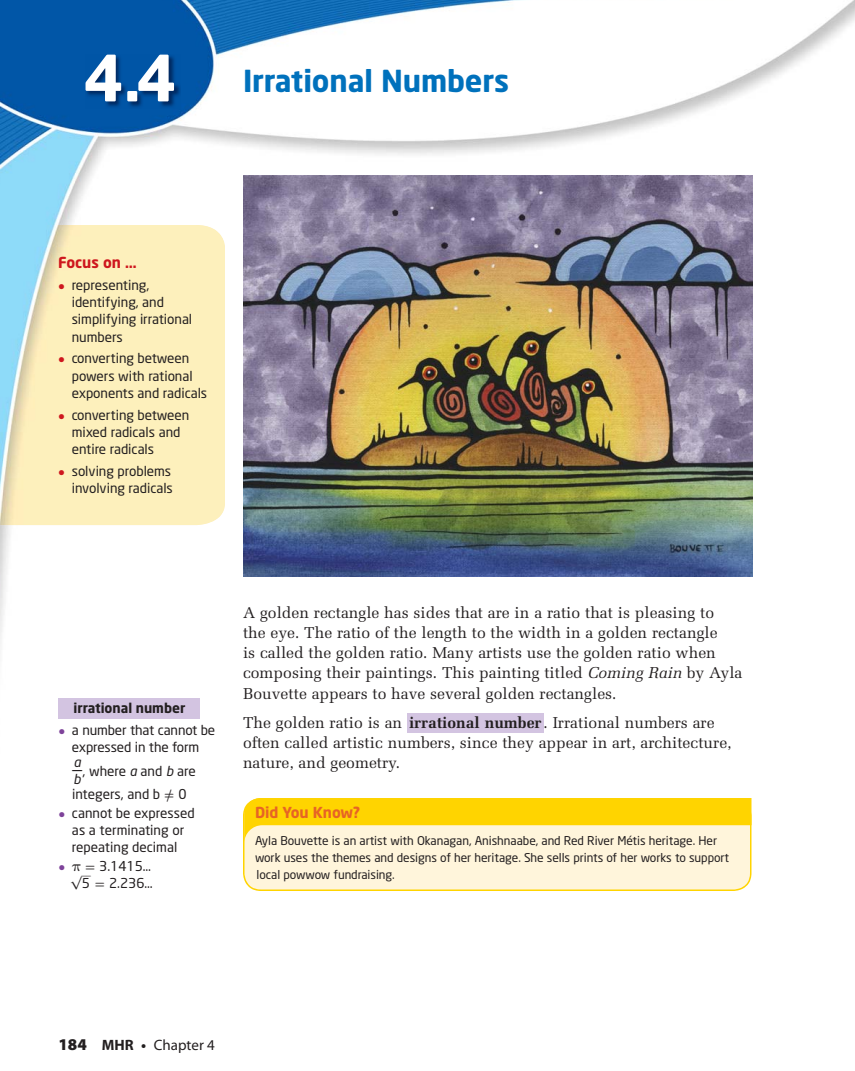
<style>
.page{position:relative;width:855px;height:1071px;background:#fff}
.page>*{position:absolute;margin:0;border:0;box-sizing:border-box;transform-origin:0 0}
.t1{font:700 30px "Neo Sans";letter-spacing:-.005em;color:#0071bc}
.t2{font:20.25px "Neo Sans";color:#231f20;scale:.89 1}
.t3{font:15.75px/20.2px "Melior LT Std";color:#231f20}
.t4{font:15px "Myriad Pro";color:#231f20}
.t5{font:700 15px "Neo Sans";letter-spacing:-.005em;color:#e76425}
.t6{font:700 15px "Neo Sans";letter-spacing:-.005em;color:#ce171e}
.t7{font:13.5px/17.2px "Neo Sans";letter-spacing:-.005em;color:#231f20}
.t8{font:700 13.5px "Neo Sans";color:#231f20}
.t9{font:italic 13.5px "Neo Sans";color:#231f20}
.t10{font:12px/17.2px "Neo Sans";letter-spacing:-.005em;color:#231f20}
.t11{font:11.85px "Uni Math";color:#231f20;scale:1.14 1}
.t12{font:10.8px "Uni Math";color:#231f20;scale:.88 1}
.s1{font-size:63px;color:#fff}
.s2{font-family:"Uni Math";color:#ce171e}
.s3{font-family:"Uni Math";color:#7e439a}
.s4{font-style:italic;font-size:13.5px}
.s5{font-style:italic}
.s6{font-family:"Uni Math"}
.s7{font-weight:700}
.s8{font-weight:900;font-size:16.5px}
</style>
<div class="page">
<img style="left:0;top:0;width:445px;height:225px">
<img style="left:445px;top:0;width:410px;height:714px">
<img style="left:0;top:225px;width:225px;height:300px">
<img style="left:85px;top:55px;width:96px;height:53px">
<img style="left:243px;top:175px;width:510px;height:401px">
<div style="left:407px;top:714px;width:137px;height:19px;background:#d3c4e1"></div>
<div style="left:58px;top:698px;width:142px;height:21px;background:#d3c4e1"></div>
<div style="left:243px;top:810px;width:509px;height:81px;background:#fff5db"></div>
<svg style="left:244px;top:798px;width:508px;height:45px;background:#ffe056"></svg>
<h1 class="t1" style="left:83px;top:67px;width:428px"><span class="s1">4.4</span> Irrational Numbers</h1>
<p class="t6" style="left:58px;top:256px;width:80px">Focus on …</p>
<p class="t7" style="left:72px;top:277px;width:122px;text-indent:-13px"><span class="s2">•</span> representing, identifying, and simplifying irrational numbers</p>
<p class="t7" style="left:72px;top:351px;width:137px;text-indent:-13px"><span class="s2">•</span> converting between powers with rational exponents and radicals</p>
<p class="t7" style="left:72px;top:407px;width:119px;text-indent:-13px"><span class="s2">•</span> converting between mixed radicals and entire radicals</p>
<p class="t7" style="left:58px;top:463px;width:116px;text-align:right"><span class="s2">•</span> solving problems involving radicals</p>
<p class="t8" style="left:74px;top:702px;width:113px">irrational number</p>
<p class="t7" style="left:58px;top:722px;width:158px;text-align:center"><span class="s3">•</span> a number that cannot be expressed in the form</p>
<p class="t2" style="left:73px;top:752px;width:12px">_<span class="s4">a</span></p>
<p class="t9" style="left:74px;top:773px;width:9px">b</p>
<p class="t7" style="left:72px;top:760px;width:125px;line-height:23.2px;text-indent:11px">, where <span class="s5">a</span> and <span class="s5">b</span> are integers, and b <span class="s6">≠</span> 0</p>
<p class="t7" style="left:58px;top:805px;width:138px;text-align:center"><span class="s3">•</span> cannot be expressed as a terminating or repeating decimal</p>
<p class="t7" style="left:58px;top:859px;width:94px"><span class="s3">•</span> <span class="s6">π =</span> 3.1415…</p>
<p class="t11" style="left:72px;top:878px;width:11px">√</p>
<p class="t12" style="left:81px;top:868px;width:12px">__</p>
<p class="t7" style="left:82px;top:876px;width:72px">5 <span class="s6">=</span> 2.236…</p>
<p class="t3" style="left:243px;top:603px;width:501px">A golden rectangle has sides that are in a ratio that is pleasing to<br>the eye. The ratio of the length to the width in a golden rectangle<br>is called the golden ratio. Many artists use the golden ratio when composing their paintings. This painting titled <span class="s5">Coming Rain</span> by Ayla Bouvette appears to have several golden rectangles.</p>
<p class="t3" style="left:243px;top:713px;width:490px">The golden ratio is an <span class="s7">irrational number</span> . Irrational numbers are often called artistic numbers, since they appear in art, architecture, nature, and geometry.</p>
<p class="t5" style="left:255px;top:805px;width:107px">Did You Know?</p>
<p class="t10" style="left:255px;top:832px;width:476px">Ayla Bouvette is an artist with Okanagan, Anishnaabe, and Red River Métis heritage. Her work uses the themes and designs of her heritage. She sells prints of her works to support local powwow fundraising.</p>
<p class="t4" style="left:58px;top:1040px;width:158px"><span class="s8">184</span> <span class="s7">MHR •</span> Chapter 4</p>
</div>
